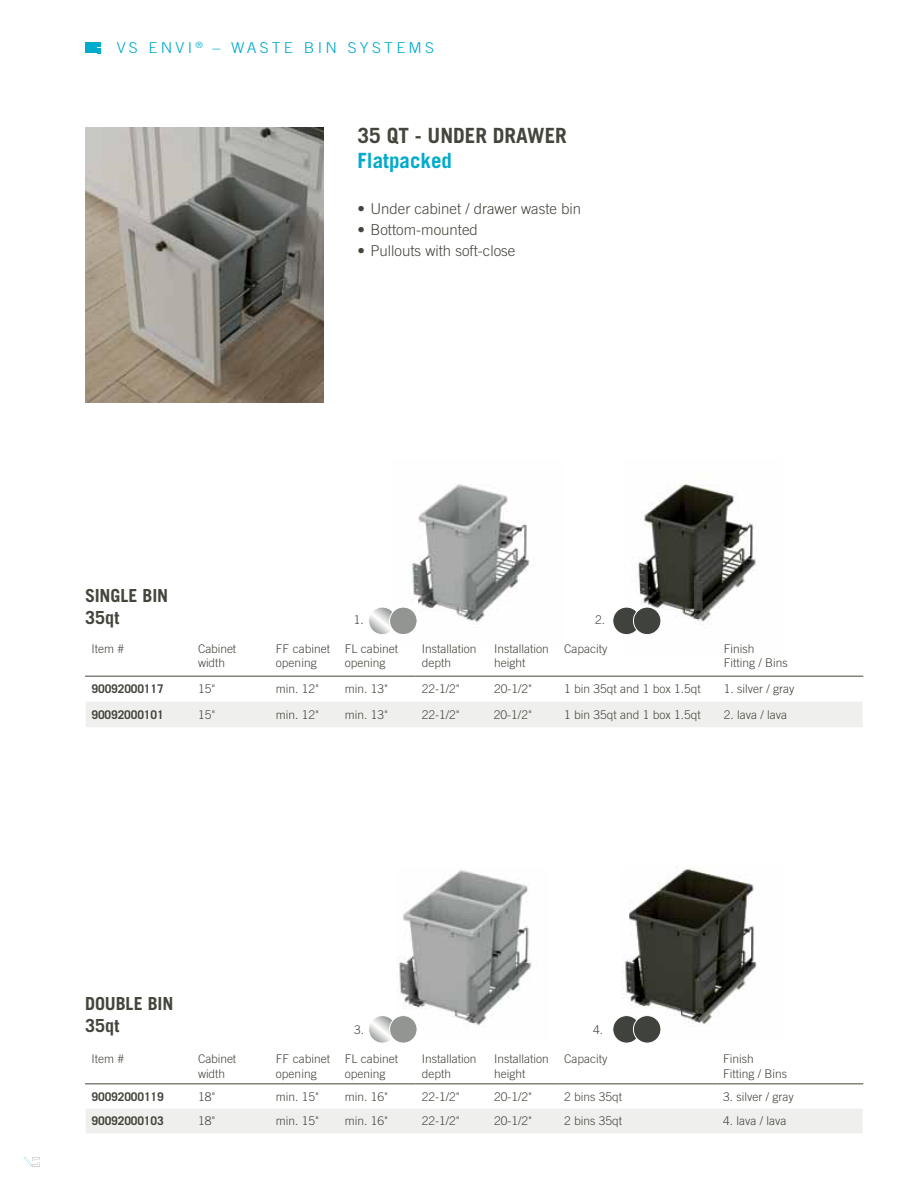
<style>
.page{position:relative;width:918px;height:1188px;background:#fff}
.page>*{position:absolute;margin:0;border:0;box-sizing:border-box;transform-origin:0 0}
.t1{font:700 21px "Trade Gothic LT Std";color:#45453d}
.t2{font:700 21px "Trade Gothic LT Std";color:#00abcb}
.t3{font:700 18px/21.6px "Trade Gothic LT Std";letter-spacing:-.005em;color:#45453d}
.t4{font:300 15px "Trade Gothic LT Std";color:#45453d}
.t5{font:300 15px "Trade Gothic LT Std";letter-spacing:.2em;color:#00abcb;scale:1.07 1}
.t6{font:300 12px/14.4px "Trade Gothic LT Std";color:#45453d}
.t7{font:700 12px "Trade Gothic LT Std";letter-spacing:-.01em;color:#45453d}
</style>
<div class="page">
<svg style="left:97px;top:42px;width:4px;height:11px"></svg>
<hr style="left:93px;top:42px;width:4px;height:11px;background:#00abcb">
<div style="left:85px;top:42px;width:7px;height:11px;background:#00abcb"></div>
<img style="left:635px;top:484px;width:122px;height:141px">
<img style="left:409px;top:484px;width:123px;height:138px">
<div style="left:86px;top:702px;width:777px;height:25px;background:#efefed"></div>
<hr style="left:85px;top:676px;width:331px;height:1px;background:#45453d">
<hr style="left:416px;top:676px;width:142px;height:1px;background:#45453d">
<hr style="left:558px;top:676px;width:305px;height:1px;background:#45453d">
<img style="left:622px;top:866px;width:135px;height:168px">
<img style="left:398px;top:870px;width:134px;height:157px">
<div style="left:86px;top:1109px;width:777px;height:24px;background:#efefed"></div>
<hr style="left:85px;top:1084px;width:331px;height:1px;background:#45453d">
<hr style="left:416px;top:1084px;width:142px;height:1px;background:#45453d">
<hr style="left:558px;top:1084px;width:159px;height:1px;background:#45453d">
<hr style="left:717px;top:1084px;width:146px;height:1px;background:#45453d">
<img style="left:85px;top:128px;width:239px;height:275px">
<div style="left:613px;top:607px;width:27px;height:28px;background:#40423d;border-radius:50%"></div>
<div style="left:612px;top:607px;width:29px;height:28px;border:1px solid #fff;border-radius:50%"></div>
<div style="left:633px;top:607px;width:28px;height:28px;background:#40423d;border-radius:50%"></div>
<div style="left:633px;top:607px;width:28px;height:28px;border:1px solid #fff;border-radius:50%"></div>
<svg style="left:369px;top:607px;width:27px;height:28px"></svg>
<div style="left:368px;top:607px;width:29px;height:28px;border:1px solid #fff;border-radius:50%"></div>
<div style="left:390px;top:607px;width:27px;height:28px;background:#939593;border-radius:50%"></div>
<div style="left:389px;top:607px;width:28px;height:28px;border:1px solid #fff;border-radius:50%"></div>
<div style="left:613px;top:1016px;width:27px;height:27px;background:#40423d;border-radius:50%"></div>
<div style="left:612px;top:1015px;width:29px;height:28px;border:1px solid #fff;border-radius:50%"></div>
<div style="left:633px;top:1016px;width:28px;height:27px;background:#40423d;border-radius:50%"></div>
<div style="left:633px;top:1015px;width:28px;height:28px;border:1px solid #fff;border-radius:50%"></div>
<svg style="left:369px;top:1016px;width:27px;height:27px"></svg>
<div style="left:368px;top:1015px;width:29px;height:28px;border:1px solid #fff;border-radius:50%"></div>
<div style="left:390px;top:1016px;width:27px;height:27px;background:#939593;border-radius:50%"></div>
<div style="left:389px;top:1015px;width:28px;height:28px;border:1px solid #fff;border-radius:50%"></div>
<svg style="left:24px;top:1157px;width:16px;height:10px"></svg>
<p class="t5" style="left:117px;top:42px;width:298px">VS ENVI <sup>®</sup> – WASTE BIN SYSTEMS</p>
<h2 class="t3" style="left:85px;top:586px;width:85px">SINGLE BIN<br>35qt</h2>
<h1 class="t1" style="left:358px;top:128px;width:211px">35 QT - UNDER DRAWER</h1>
<h1 class="t2" style="left:358px;top:153px;width:96px">Flatpacked</h1>
<p class="t4" style="left:358px;top:203px;width:225px">• Under cabinet / drawer waste bin</p>
<p class="t4" style="left:358px;top:224px;width:122px">• Bottom-mounted</p>
<p class="t4" style="left:358px;top:245px;width:159px">• Pullouts with soft-close</p>
<p class="t6" style="left:354px;top:614px;width:12px">1.</p>
<p class="t6" style="left:595px;top:614px;width:12px">2.</p>
<p class="t6" style="left:92px;top:642px;width:34px">Item #</p>
<p class="t6" style="left:198px;top:642px;width:40px">Cabinet width</p>
<p class="t6" style="left:276px;top:642px;width:56px">FF cabinet opening</p>
<p class="t6" style="left:345px;top:642px;width:55px">FL cabinet opening</p>
<p class="t6" style="left:422px;top:642px;width:56px">Installation depth</p>
<p class="t6" style="left:494px;top:642px;width:56px">Installation height</p>
<p class="t6" style="left:564px;top:642px;width:45px">Capacity</p>
<p class="t6" style="left:724px;top:642px;width:66px">Finish<br>Fitting / Bins</p>
<p class="t7" style="left:92px;top:685px;width:74px">90092000117</p>
<p class="t6" style="left:198px;top:683px;width:19px">15"</p>
<p class="t6" style="left:276px;top:683px;width:45px">min. 12"</p>
<p class="t6" style="left:345px;top:683px;width:45px">min. 13"</p>
<p class="t6" style="left:422px;top:683px;width:40px">22-1/2"</p>
<p class="t6" style="left:494px;top:683px;width:40px">20-1/2"</p>
<p class="t6" style="left:564px;top:683px;width:138px">1 bin 35qt and 1 box 1.5qt</p>
<p class="t6" style="left:724px;top:683px;width:72px">1. silver / gray</p>
<p class="t7" style="left:92px;top:710px;width:74px">90092000101</p>
<p class="t6" style="left:198px;top:708px;width:19px">15"</p>
<p class="t6" style="left:276px;top:708px;width:45px">min. 12"</p>
<p class="t6" style="left:345px;top:708px;width:45px">min. 13"</p>
<p class="t6" style="left:422px;top:708px;width:40px">22-1/2"</p>
<p class="t6" style="left:494px;top:708px;width:40px">20-1/2"</p>
<p class="t6" style="left:564px;top:708px;width:138px">1 bin 35qt and 1 box 1.5qt</p>
<p class="t6" style="left:724px;top:708px;width:65px">2. lava / lava</p>
<h2 class="t3" style="left:85px;top:995px;width:90px">DOUBLE BIN<br>35qt</h2>
<p class="t6" style="left:354px;top:1023px;width:12px">3.</p>
<p class="t6" style="left:593px;top:1023px;width:12px">4.</p>
<p class="t6" style="left:92px;top:1053px;width:34px">Item #</p>
<p class="t6" style="left:198px;top:1053px;width:40px">Cabinet width</p>
<p class="t6" style="left:276px;top:1053px;width:56px">FF cabinet opening</p>
<p class="t6" style="left:345px;top:1053px;width:55px">FL cabinet opening</p>
<p class="t6" style="left:422px;top:1053px;width:56px">Installation depth</p>
<p class="t6" style="left:494px;top:1053px;width:56px">Installation height</p>
<p class="t6" style="left:564px;top:1053px;width:45px">Capacity</p>
<p class="t6" style="left:723px;top:1053px;width:66px">Finish<br>Fitting / Bins</p>
<p class="t7" style="left:92px;top:1092px;width:74px">90092000119</p>
<p class="t6" style="left:198px;top:1090px;width:19px">18"</p>
<p class="t6" style="left:276px;top:1090px;width:45px">min. 15"</p>
<p class="t6" style="left:345px;top:1090px;width:45px">min. 16"</p>
<p class="t6" style="left:422px;top:1090px;width:40px">22-1/2"</p>
<p class="t6" style="left:494px;top:1090px;width:40px">20-1/2"</p>
<p class="t6" style="left:564px;top:1090px;width:60px">2 bins 35qt</p>
<p class="t6" style="left:723px;top:1090px;width:72px">3. silver / gray</p>
<p class="t7" style="left:92px;top:1117px;width:74px">90092000103</p>
<p class="t6" style="left:198px;top:1115px;width:19px">18"</p>
<p class="t6" style="left:276px;top:1115px;width:45px">min. 15"</p>
<p class="t6" style="left:345px;top:1115px;width:45px">min. 16"</p>
<p class="t6" style="left:422px;top:1115px;width:40px">22-1/2"</p>
<p class="t6" style="left:494px;top:1115px;width:40px">20-1/2"</p>
<p class="t6" style="left:564px;top:1115px;width:60px">2 bins 35qt</p>
<p class="t6" style="left:723px;top:1115px;width:65px">4. lava / lava</p>
</div>
